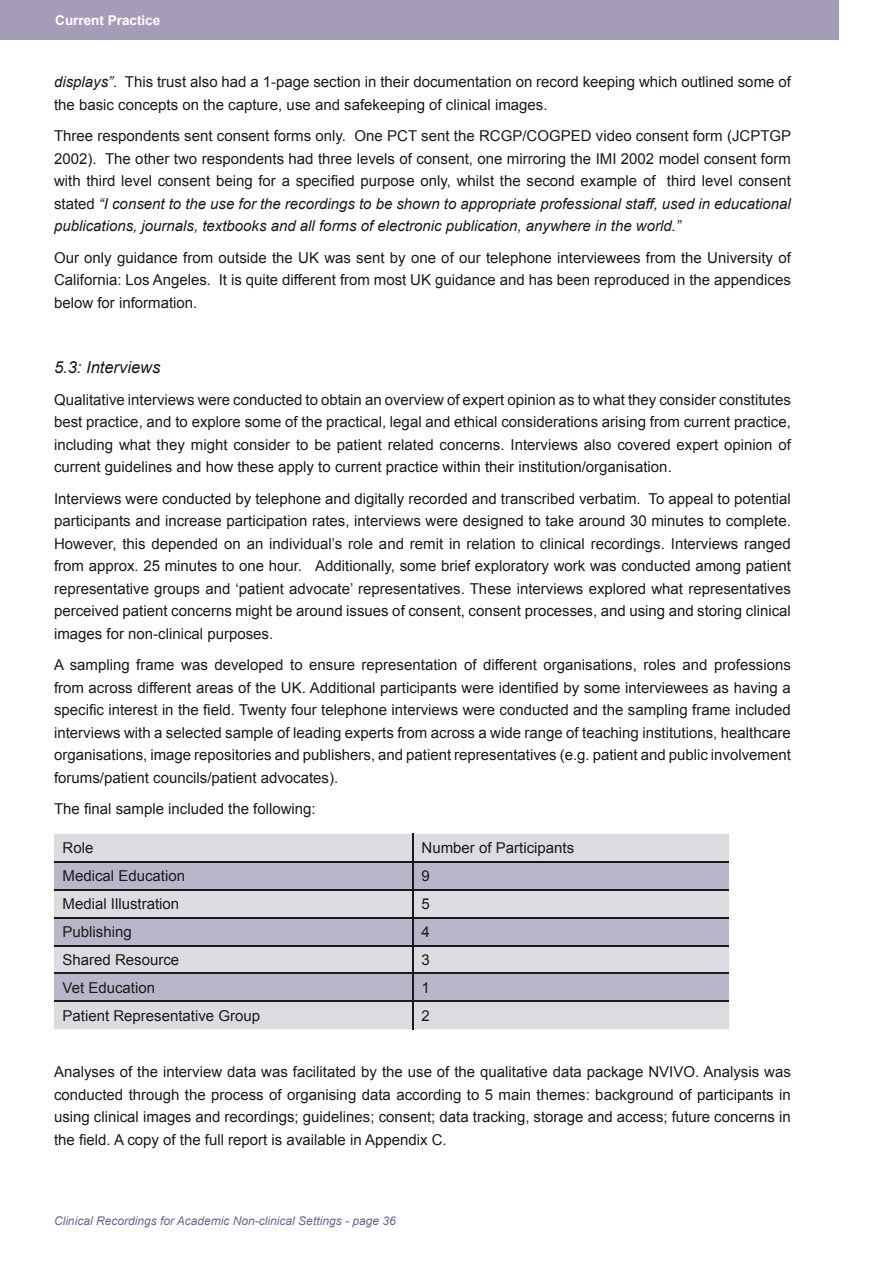
<style>
.page{position:relative;width:893px;height:1263px;background:#fff}
.page>*{position:absolute;margin:0;border:0;box-sizing:border-box;transform-origin:0 0}
.t1{font:italic 16.5px "Arial";color:#181b1b}
.t2{font:15px/22.5px "Arial";color:#181b1b;text-align:justify}
.t3{font:700 13.5px "Arial";color:#fff}
.t4{font:italic 12px "Arial";color:#736291}
.s1{font-style:italic}
</style>
<div class="page">
<div style="left:54px;top:834px;width:675px;height:195px;background:#dddbe0"></div>
<svg style="left:54px;top:862px;width:675px;height:139px;background:#bebdc9"></svg>
<hr style="left:412px;top:834px;width:2px;height:27px;background:#181b1b">
<hr style="left:54px;top:861px;width:359px;height:1px;background:#181b1b">
<hr style="left:413px;top:861px;width:316px;height:1px;background:#181b1b">
<hr style="left:412px;top:862px;width:2px;height:27px;background:#181b1b">
<hr style="left:54px;top:889px;width:359px;height:1px;background:#181b1b">
<hr style="left:413px;top:889px;width:316px;height:1px;background:#181b1b">
<hr style="left:412px;top:890px;width:2px;height:27px;background:#181b1b">
<hr style="left:54px;top:917px;width:359px;height:1px;background:#181b1b">
<hr style="left:413px;top:917px;width:316px;height:1px;background:#181b1b">
<hr style="left:412px;top:918px;width:2px;height:27px;background:#181b1b">
<hr style="left:54px;top:945px;width:359px;height:1px;background:#181b1b">
<hr style="left:413px;top:945px;width:316px;height:1px;background:#181b1b">
<hr style="left:412px;top:946px;width:2px;height:27px;background:#181b1b">
<hr style="left:54px;top:973px;width:359px;height:1px;background:#181b1b">
<hr style="left:413px;top:973px;width:316px;height:1px;background:#181b1b">
<hr style="left:412px;top:974px;width:2px;height:27px;background:#181b1b">
<hr style="left:54px;top:1001px;width:359px;height:1px;background:#181b1b">
<hr style="left:413px;top:1001px;width:316px;height:1px;background:#181b1b">
<hr style="left:412px;top:1002px;width:2px;height:27px;background:#181b1b">
<div style="left:0;top:0;width:839px;height:39px;background:#a59cba"></div>
<p class="t3" style="left:55px;top:13px;width:107px">Current Practice</p>
<p class="t2" style="left:54px;top:71px;width:738px"><span class="s1">displays”</span>. This trust also had a 1-page section in their documentation on record keeping which outlined some of the basic concepts on the capture, use and safekeeping of clinical images.</p>
<p class="t2" style="left:54px;top:125px;width:739px">Three respondents sent consent forms only. One PCT sent the RCGP/COGPED video consent form (JCPTGP 2002). The other two respondents had three levels of consent, one mirroring the IMI 2002 model consent form with third level consent being for a specified purpose only, whilst the second example of third level consent stated <span class="s1">“I consent to the use for the recordings to be shown to appropriate professional staff, used in educational publications, journals, textbooks and all forms of electronic publication, anywhere in the world.”</span></p>
<p class="t2" style="left:54px;top:246px;width:738px">Our only guidance from outside the UK was sent by one of our telephone interviewees from the University of California: Los Angeles. It is quite different from most UK guidance and has been reproduced in the appendices below for information.</p>
<p class="t1" style="left:54px;top:358px;width:108px">5.3: Interviews</p>
<p class="t2" style="left:54px;top:388px;width:738px">Qualitative interviews were conducted to obtain an overview of expert opinion as to what they consider constitutes best practice, and to explore some of the practical, legal and ethical considerations arising from current practice, including what they might consider to be patient related concerns. Interviews also covered expert opinion of current guidelines and how these apply to current practice within their institution/organisation.</p>
<p class="t2" style="left:54px;top:487px;width:738px">Interviews were conducted by telephone and digitally recorded and transcribed verbatim. To appeal to potential participants and increase participation rates, interviews were designed to take around 30 minutes to complete.<br>However, this depended on an individual’s role and remit in relation to clinical recordings. Interviews ranged from approx. 25 minutes to one hour. Additionally, some brief exploratory work was conducted among patient representative groups and ‘patient advocate’ representatives. These interviews explored what representatives perceived patient concerns might be around issues of consent, consent processes, and using and storing clinical images for non-clinical purposes.</p>
<p class="t2" style="left:54px;top:654px;width:738px">A sampling frame was developed to ensure representation of different organisations, roles and professions from across different areas of the UK. Additional participants were identified by some interviewees as having a specific interest in the field. Twenty four telephone interviews were conducted and the sampling frame included interviews with a selected sample of leading experts from across a wide range of teaching institutions, healthcare organisations, image repositories and publishers, and patient representatives (e.g. patient and public involvement forums/patient councils/patient advocates).</p>
<p class="t2" style="left:54px;top:798px;width:263px">The final sample included the following:</p>
<p class="t2" style="left:63px;top:837px;width:32px">Role</p>
<p class="t2" style="left:422px;top:837px;width:154px">Number of Participants</p>
<p class="t2" style="left:63px;top:865px;width:124px">Medical Education</p>
<p class="t2" style="left:422px;top:865px;width:10px">9</p>
<p class="t2" style="left:63px;top:892px;width:118px">Medial Illustration</p>
<p class="t2" style="left:422px;top:892px;width:10px">5</p>
<p class="t2" style="left:63px;top:920px;width:71px">Publishing</p>
<p class="t2" style="left:422px;top:920px;width:10px">4</p>
<p class="t2" style="left:63px;top:948px;width:118px">Shared Resource</p>
<p class="t2" style="left:422px;top:948px;width:10px">3</p>
<p class="t2" style="left:63px;top:976px;width:94px">Vet Education</p>
<p class="t2" style="left:422px;top:976px;width:10px">1</p>
<p class="t2" style="left:63px;top:1004px;width:199px">Patient Representative Group</p>
<p class="t2" style="left:422px;top:1004px;width:10px">2</p>
<p class="t2" style="left:54px;top:1061px;width:738px">Analyses of the interview data was facilitated by the use of the qualitative data package NVIVO. Analysis was conducted through the process of organising data according to 5 main themes: background of participants in using clinical images and recordings; guidelines; consent; data tracking, storage and access; future concerns in the field. A copy of the full report is available in Appendix C.</p>
<p class="t4" style="left:54px;top:1214px;width:343px">Clinical Recordings for Academic Non-clinical Settings - page 36</p>
</div>
